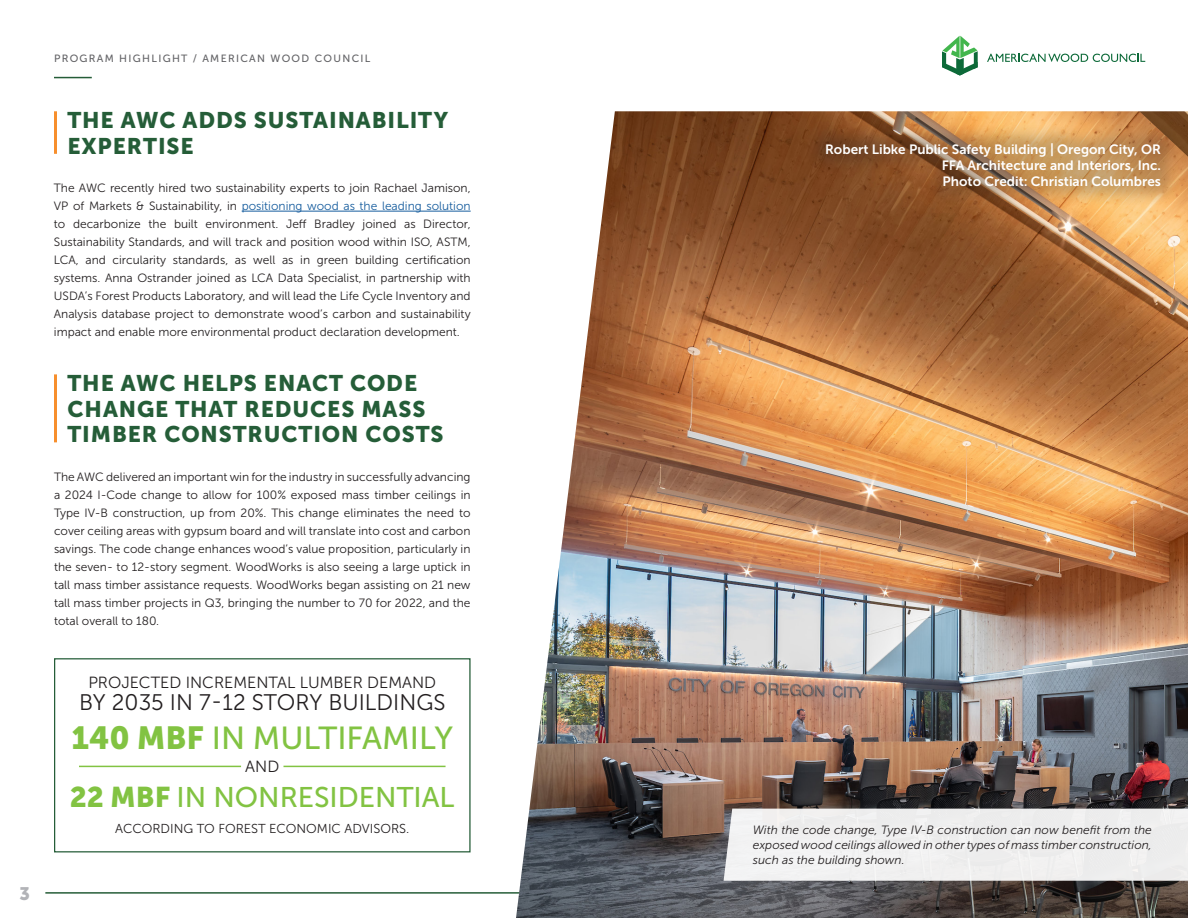
<style>
.page{position:relative;width:1188px;height:918px;background:#fff}
.page>*{position:absolute;margin:0;border:0;box-sizing:border-box;transform-origin:0 0}
.Body{font:31.8px "Museo Sans 500";color:#82c342}
.Body-2{font:28.35px "Museo Sans 500";color:#82c342}
.t1{font:22.5px/25.5px "Museo Sans 900";letter-spacing:.04em;color:#255d38}
.Body-3{font:22.5px "Museo Sans 300";color:#231f20}
.t2{font:18px "Museo Sans 900";color:#b2b3b7}
.Body-4{font:16.2px "Museo Sans 300";color:#231f20}
.t3{font:13.5px/16.2px "Museo Sans 700";color:#fff;text-align:justify}
.Body-5{font:12.9px "Museo Sans 300";color:#231f20}
.Body-6{font:12px/18px "Museo Sans 300";color:#231f20;text-align:justify}
.Body-7{font:italic 12px/15px "Museo Sans 300";color:#231f20;text-align:justify}
.t4{font:10.5px "Museo Sans 500";letter-spacing:.125em;color:#636366}
.s1{color:#175d9e}
.s2{font-family:"Museo Sans 900"}
</style>
<div class="page">
<hr style="left:45px;top:892px;width:1126px;height:2px;background:#255d38">
<hr style="left:242px;top:211px;width:229px;height:1px;background:#175d9e">
<svg style="left:987px;top:54px;width:158px;height:8px"></svg>
<svg style="left:942px;top:36px;width:36px;height:40px"></svg>
<div style="left:54px;top:658px;width:417px;height:194px;border:1px solid #255d38"></div>
<hr style="left:54px;top:77px;width:38px;height:1px;background:#255d38">
<img style="left:516px;top:111px;width:672px;height:807px">
<div style="left:805px;top:122px;width:376px;height:85px;background:#231f20;opacity:.25"></div>
<hr style="left:54px;top:374px;width:3px;height:68px;background:#f78f2d">
<hr style="left:54px;top:111px;width:3px;height:43px;background:#f78f2d">
<div style="left:724px;top:809px;width:464px;height:72px;background:#efefef"></div>
<hr style="left:284px;top:766px;width:162px;height:1px;background:#82c342">
<hr style="left:79px;top:766px;width:162px;height:1px;background:#82c342">
<h3 class="t2" style="left:19px;top:883px;width:12px">3</h3>
<p class="t4" style="left:54px;top:53px;width:318px">PROGRAM HIGHLIGHT / AMERICAN WOOD COUNCIL</p>
<p class="t1" style="left:67px;top:107px;width:382px">THE AWC ADDS SUSTAINABILITY<br>EXPERTISE</p>
<p class="Body-6" style="left:54px;top:179px;width:418px">The AWC recently hired two sustainability experts to join Rachael Jamison, VP of Markets &amp; Sustainability, in <span class="s1">positioning wood as the leading solution </span>to decarbonize the built environment. Jeff Bradley joined as Director, Sustainability Standards, and will track and position wood within ISO, ASTM, LCA, and circularity standards, as well as in green building certification systems. Anna Ostrander joined as LCA Data Specialist, in partnership with USDA’s Forest Products Laboratory, and will lead the Life Cycle Inventory and Analysis database project to demonstrate wood’s carbon and sustainability impact and enable more environmental product declaration development.</p>
<p class="t1" style="left:68px;top:371px;width:378px">THE AWC HELPS ENACT CODE<br>CHANGE THAT REDUCES MASS<br>TIMBER CONSTRUCTION COSTS</p>
<p class="Body-6" style="left:54px;top:467px;width:418px">The AWC delivered an important win for the industry in successfully advancing a 2024 I-Code change to allow for 100% exposed mass timber ceilings in Type IV-B construction, up from 20%. This change eliminates the need to cover ceiling areas with gypsum board and will translate into cost and carbon savings. The code change enhances wood’s value proposition, particularly in the seven- to 12-story segment. WoodWorks is also seeing a large uptick in tall mass timber assistance requests. WoodWorks began assisting on 21 new tall mass timber projects in Q3, bringing the number to 70 for 2022, and the total overall to 180.</p>
<p class="Body-4" style="left:88px;top:674px;width:349px">PROJECTED INCREMENTAL LUMBER DEMAND</p>
<p class="Body-3" style="left:79px;top:691px;width:368px">BY 2035 IN 7-12 STORY BUILDINGS</p>
<p class="Body" style="left:71px;top:720px;width:383px"><span class="s2">140 MBF</span> IN MULTIFAMILY</p>
<p class="Body-2" style="left:70px;top:782px;width:386px"><span class="s2">22 MBF</span> IN NONRESIDENTIAL</p>
<p class="Body-4" style="left:245px;top:758px;width:36px">AND</p>
<p class="t3" style="left:942px;top:141px;width:221px;text-indent:-117px">Robert Libke Public Safety Building | Oregon City, OR FFA Architecture and Interiors, Inc.<br>Photo Credit: Christian Columbres</p>
<p class="Body-5" style="left:115px;top:822px;width:296px">ACCORDING TO FOREST ECONOMIC ADVISORS.</p>
<p class="Body-7" style="left:753px;top:823px;width:401px">With the code change, Type IV-B construction can now benefit from the exposed wood ceilings allowed in other types of mass timber construction, such as the building shown.</p>
</div>
